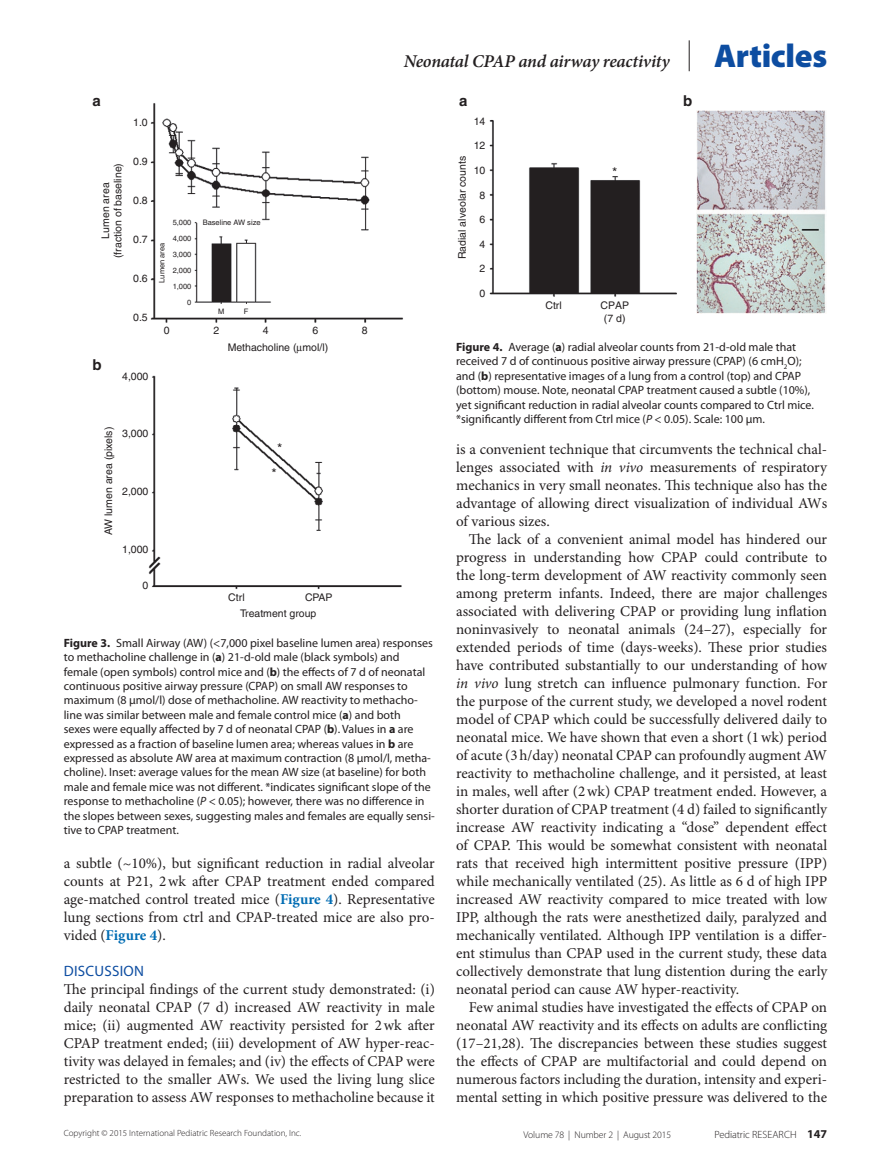
<style>
.page{position:relative;width:891px;height:1175px;background:#fff}
.page>*{position:absolute;margin:0;border:0;box-sizing:border-box;transform-origin:0 0}
.t1{font:900 33px "Myriad Pro";letter-spacing:-.01em;color:#0d4da1}
.t2{font:italic 600 18px "Minion Pro";letter-spacing:-.015em;color:#231f20}
.t3{font:15px/18px "Minion Pro";color:#231f20;text-align:justify}
.t4{font:15px "Myriad Pro";letter-spacing:.015em;color:#0d4da1}
.t5{font:700 15px "Helvetica";color:#231f20}
.t6{font:13.5px "Helvetica";color:#231f20}
.t7{font:12px/14.4px "Myriad Pro";color:#231f20}
.t8{font:700 12px "Myriad Pro";color:#231f20}
.t9{font:10.5px/12.6px "Helvetica";color:#231f20;text-align:center}
.t10{font:300 10.5px "Myriad Pro";letter-spacing:-.01em;color:#231f20}
.t11{font:300 9.75px "Myriad Pro";letter-spacing:-.01em;color:#231f20}
.t12{font:300 9px "Myriad Pro";color:#231f20}
.t13{font:7.5px/15.9px "Helvetica";color:#231f20;text-align:right}
.s1{font-weight:700}
.s2{font-style:italic}
.s3{font-weight:700;color:#006cb3}
</style>
<div class="page">
<hr style="left:689px;top:40px;width:1px;height:31px;background:#231f20">
<img style="left:148px;top:103px;width:255px;height:486px">
<img style="left:489px;top:120px;width:188px;height:177px">
<img style="left:696px;top:110px;width:130px;height:203px">
<svg style="left:297px;top:346px;width:5px;height:7px"></svg>
<p class="t5" style="left:92px;top:92px;width:10px">a</p>
<p class="t9" style="left:99px;top:258px;width:97px;rotate:-90deg">Lumen area (fraction of baseline)</p>
<p class="t9" style="left:133px;top:116px;width:16px">1.0</p>
<p class="t9" style="left:133px;top:155px;width:16px">0.9</p>
<p class="t9" style="left:133px;top:194px;width:16px">0.8</p>
<p class="t9" style="left:133px;top:233px;width:16px">0.7</p>
<p class="t9" style="left:133px;top:272px;width:16px">0.6</p>
<p class="t9" style="left:133px;top:311px;width:16px">0.5</p>
<p class="t13" style="left:154px;top:283px;width:42px;rotate:-90deg">Lumen area</p>
<p class="t13" style="left:173px;top:215px;width:20px">5,000<br>4,000<br>3,000<br>2,000<br>1,000<br>0</p>
<p class="t13" style="left:203px;top:215px;width:59px">Baseline AW size</p>
<p class="t13" style="left:218px;top:303px;width:8px">M</p>
<p class="t13" style="left:244px;top:303px;width:6px">F</p>
<p class="t2" style="left:404px;top:49px;width:268px">Neonatal CPAP and airway reactivity</p>
<h1 class="t1" style="left:714px;top:38px;width:115px">Articles</h1>
<p class="t5" style="left:459px;top:92px;width:10px">a</p>
<p class="t5" style="left:683px;top:92px;width:11px">b</p>
<p class="t9" style="left:456px;top:259px;width:105px;rotate:-90deg">Radial alveolar counts</p>
<p class="t9" style="left:474px;top:115px;width:13px">14</p>
<p class="t9" style="left:474px;top:139px;width:13px">12</p>
<p class="t9" style="left:474px;top:164px;width:13px">10</p>
<p class="t9" style="left:480px;top:189px;width:7px">8</p>
<p class="t9" style="left:480px;top:213px;width:7px">6</p>
<p class="t9" style="left:480px;top:238px;width:7px">4</p>
<p class="t9" style="left:480px;top:262px;width:7px">2</p>
<p class="t9" style="left:480px;top:287px;width:7px">0</p>
<p class="t6" style="left:612px;top:164px;width:7px">*</p>
<p class="t9" style="left:545px;top:299px;width:18px">Ctrl</p>
<p class="t9" style="left:600px;top:299px;width:30px">CPAP (7 d)</p>
<p class="t5" style="left:92px;top:356px;width:11px">b</p>
<p class="t9" style="left:122px;top:370px;width:28px">4,000</p>
<p class="t9" style="left:164px;top:324px;width:7px">0</p>
<p class="t9" style="left:213px;top:324px;width:7px">2</p>
<p class="t9" style="left:263px;top:324px;width:7px">4</p>
<p class="t9" style="left:228px;top:322px;width:102px;line-height:17px;text-align:left;text-indent:85px">6<br>Methacholine ( mol/l)</p>
<p class="t9" style="left:102px;top:535px;width:110px;rotate:-90deg">AW lumen area (pixels)</p>
<p class="t9" style="left:122px;top:427px;width:28px">3,000</p>
<p class="t9" style="left:122px;top:485px;width:28px">2,000</p>
<p class="t9" style="left:122px;top:543px;width:28px">1,000</p>
<p class="t9" style="left:143px;top:579px;width:7px">0</p>
<p class="t6" style="left:277px;top:440px;width:7px">*</p>
<p class="t6" style="left:272px;top:466px;width:7px">*</p>
<p class="t9" style="left:228px;top:591px;width:18px">Ctrl</p>
<p class="t9" style="left:305px;top:591px;width:29px">CPAP</p>
<p class="t9" style="left:240px;top:607px;width:78px">Treatment group</p>
<p class="t9" style="left:362px;top:324px;width:7px">8</p>
<p class="t7" style="left:64px;top:635px;width:373px"><span class="s1">Figure 3.</span> Small Airway (AW) (&lt;7,000 pixel baseline lumen area) responses to methacholine challenge in (<span class="s1">a</span>) 21-d-old male (black symbols) and female (open symbols) control mice and (<span class="s1">b</span>) the effects of 7 d of neonatal continuous positive airway pressure (CPAP) on small AW responses to maximum (8 μmol/l) dose of methacholine. AW reactivity to methacho&shy;line was similar between male and female control mice (<span class="s1">a</span>) and both<br>sexes were equally affected by 7 d of neonatal CPAP (<span class="s1">b</span>). Values in <span class="s1">a</span> are expressed as a fraction of baseline lumen area; whereas values in <span class="s1">b</span> are expressed as absolute AW area at maximum contraction (8 μmol/l, metha&shy;choline). Inset: average values for the mean AW size (at baseline) for both male and female mice was not different. *indicates significant slope of the response to methacholine (<span class="s2">P</span> &lt; 0.05); however, there was no difference in the slopes between sexes, suggesting males and females are equally sensi&shy;tive to CPAP treatment.</p>
<p class="t3" style="left:64px;top:854px;width:373px">a subtle (~10%), but significant reduction in radial alveolar counts at P21, 2wk after CPAP treatment ended compared age-matched control treated mice (<span class="s3">Figure 4</span>). Representative lung sections from ctrl and CPAP-treated mice are also pro&shy;vided (<span class="s3">Figure 4</span>).</p>
<p class="t4" style="left:64px;top:961px;width:81px">DISCUSSION</p>
<p class="t3" style="left:64px;top:980px;width:373px">The principal findings of the current study demonstrated: (i) daily neonatal CPAP (7 d) increased AW reactivity in male mice; (ii) augmented AW reactivity persisted for 2wk after CPAP treatment ended; (iii) development of AW hyper-reac&shy;tivity was delayed in females; and (iv) the effects of CPAP were restricted to the smaller AWs. We used the living lung slice preparation to assess AW responses to methacholine because it</p>
<p class="t12" style="left:64px;top:1128px;width:239px">Copyright © 2015 International Pediatric Research Foundation, Inc.</p>
<p class="t7" style="left:456px;top:339px;width:359px"><span class="s1">Figure 4.</span> Average (<span class="s1">a</span>) radial alveolar counts from 21-d-old male that received 7 d of continuous positive airway pressure (CPAP) (6 cmH<sub>2</sub>O); and (<span class="s1">b</span>) representative images of a lung from a control (top) and CPAP (bottom) mouse. Note, neonatal CPAP treatment caused a subtle (10%), yet significant reduction in radial alveolar counts compared to Ctrl mice. *significantly different from Ctrl mice (<span class="s2">P</span> &lt; 0.05). Scale: 100 μm.</p>
<p class="t3" style="left:456px;top:440px;width:373px">is a convenient technique that circumvents the technical chal&shy;lenges associated with <span class="s2">in vivo</span> measurements of respiratory mechanics in very small neonates. This technique also has the advantage of allowing direct visualization of individual AWs of various sizes.</p>
<p class="t3" style="left:456px;top:530px;width:373px;text-indent:13px">The lack of a convenient animal model has hindered our progress in understanding how CPAP could contribute to the long-term development of AW reactivity commonly seen among preterm infants. Indeed, there are major challenges associated with delivering CPAP or providing lung inflation noninvasively to neonatal animals (24–27), especially for extended periods of time (days-weeks). These prior studies have contributed substantially to our understanding of how <span class="s2">in vivo</span> lung stretch can influence pulmonary function. For the purpose of the current study, we developed a novel rodent model of CPAP which could be successfully delivered daily to neonatal mice. We have shown that even a short (1wk) period of acute (3h/day) neonatal CPAP can profoundly augment AW reactivity to methacholine challenge, and it persisted, at least in males, well after (2wk) CPAP treatment ended. However, a shorter duration of CPAP treatment (4 d) failed to significantly increase AW reactivity indicating a “dose” dependent effect of CPAP. This would be somewhat consistent with neonatal rats that received high intermittent positive pressure (IPP) while mechanically ventilated (25). As little as 6 d of high IPP increased AW reactivity compared to mice treated with low IPP, although the rats were anesthetized daily, paralyzed and mechanically ventilated. Although IPP ventilation is a differ&shy;ent stimulus than CPAP used in the current study, these data collectively demonstrate that lung distention during the early neonatal period can cause AW hyper-reactivity.</p>
<p class="t3" style="left:456px;top:998px;width:373px;text-indent:13px">Few animal studies have investigated the effects of CPAP on neonatal AW reactivity and its effects on adults are conflicting (17–21,28). The discrepancies between these studies suggest the effects of CPAP are multifactorial and could depend on numerous factors including the duration, intensity and experi&shy;mental setting in which positive pressure was delivered to the</p>
<p class="t11" style="left:524px;top:1129px;width:149px">Volume 78 | Number 2 | August 2015</p>
<p class="t10" style="left:715px;top:1129px;width:64px">Pediatric Research</p>
<p class="t8" style="left:807px;top:1126px;width:21px">147</p>
</div>
